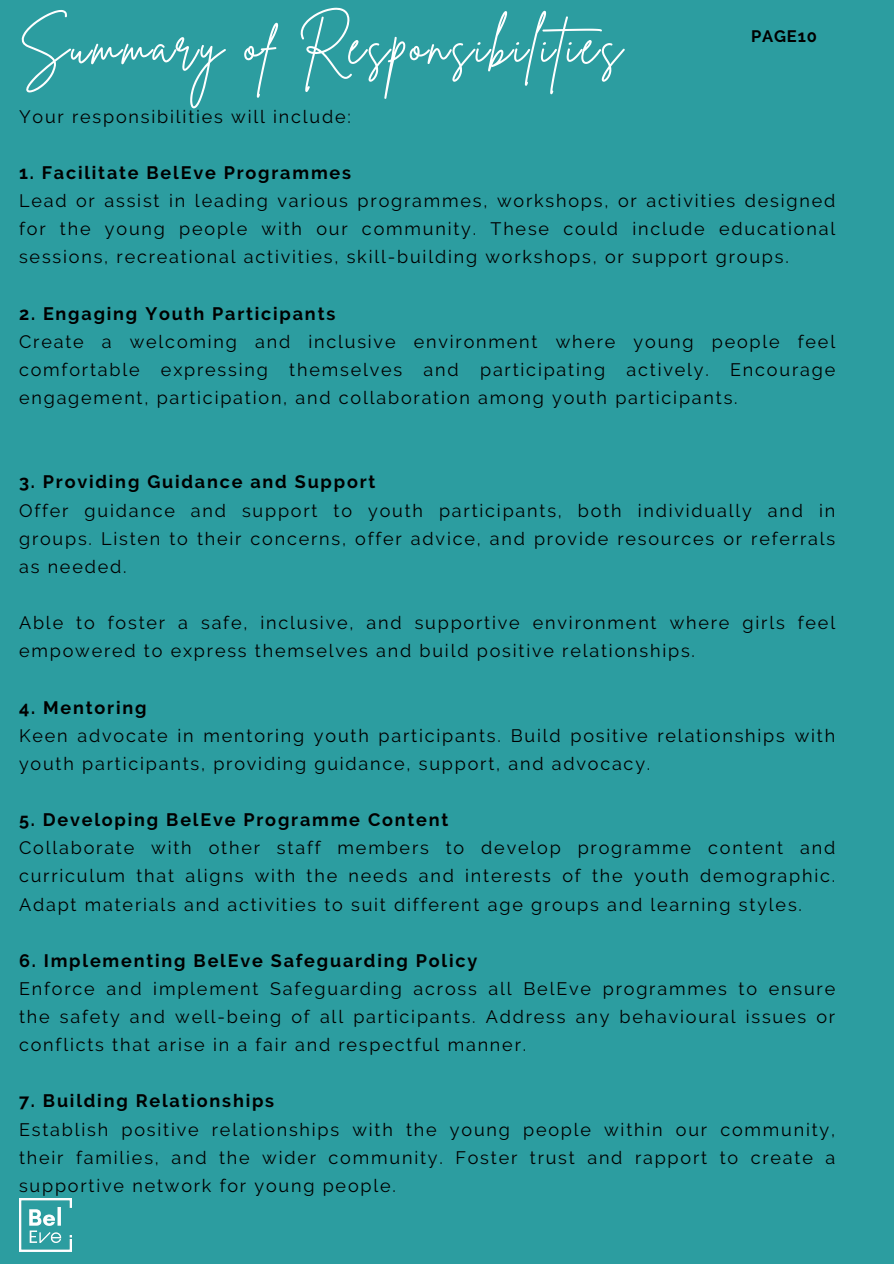
<style>
.page{position:relative;width:894px;height:1264px;background:#fff}
.page>*{position:absolute;margin:0;border:0;box-sizing:border-box;transform-origin:0 0}
.t1{font:52.95px "Brittany Signature";letter-spacing:.05em;color:#fff}
.t2{font:18px/28.2px "Raleway";letter-spacing:.1em;color:#000;text-align:justify}
.t3{font:700 18px "Raleway";letter-spacing:.1em;color:#000}
.t4{font:700 16.5px "Raleway";letter-spacing:.05em;color:#000}
</style>
<div class="page">
<div style="left:0;top:0;width:893px;height:1263px;background:#2c9da0"></div>
<img style="left:19px;top:1198px;width:53px;height:53px">
<h2 class="t1" style="left:19px;top:11px;width:604px">Summary of Responsibilities</h2>
<h1 class="t4" style="left:750px;top:27px;width:67px">PAGE10</h1>
<p class="t2" style="left:19px;top:102px;width:333px">Your responsibilities will include:</p>
<p class="t3" style="left:19px;top:162px;width:333px">1. Facilitate BelEve Programmes</p>
<p class="t2" style="left:19px;top:186px;width:817px">Lead or assist in leading various programmes, workshops, or activities designed for the young people with our community. These could include educational sessions, recreational activities, skill-building workshops, or support groups.</p>
<p class="t3" style="left:19px;top:303px;width:318px">2. Engaging Youth Participants</p>
<p class="t2" style="left:19px;top:327px;width:817px">Create a welcoming and inclusive environment where young people feel comfortable expressing themselves and participating actively. Encourage engagement, participation, and collaboration among youth participants.</p>
<p class="t3" style="left:19px;top:471px;width:358px">3. Providing Guidance and Support</p>
<p class="t2" style="left:19px;top:496px;width:817px">Offer guidance and support to youth participants, both individually and in groups. Listen to their concerns, offer advice, and provide resources or referrals as needed.</p>
<p class="t2" style="left:19px;top:608px;width:817px">Able to foster a safe, inclusive, and supportive environment where girls feel empowered to express themselves and build positive relationships.</p>
<p class="t3" style="left:19px;top:696px;width:129px">4. Mentoring</p>
<p class="t2" style="left:19px;top:721px;width:817px">Keen advocate in mentoring youth participants. Build positive relationships with</p>
<p class="t2" style="left:19px;top:749px;width:632px">youth participants, providing guidance, support, and advocacy.</p>
<p class="t3" style="left:19px;top:809px;width:431px">5. Developing BelEve Programme Content</p>
<p class="t2" style="left:19px;top:833px;width:817px">Collaborate with other staff members to develop programme content and</p>
<p class="t2" style="left:19px;top:861px;width:817px">curriculum that aligns with the needs and interests of the youth demographic.<br>Adapt materials and activities to suit different age groups and learning styles.</p>
<p class="t3" style="left:19px;top:949px;width:459px">6. Implementing BelEve Safeguarding Policy</p>
<p class="t2" style="left:19px;top:974px;width:817px">Enforce and implement Safeguarding across all BelEve programmes to ensure the safety and well-being of all participants. Address any behavioural issues or conflicts that arise in a fair and respectful manner.</p>
<p class="t3" style="left:19px;top:1090px;width:256px">7. Building Relationships</p>
<p class="t2" style="left:19px;top:1115px;width:817px">Establish positive relationships with the young people within our community, their families, and the wider community. Foster trust and rapport to create a supportive network for young people.</p>
</div>
